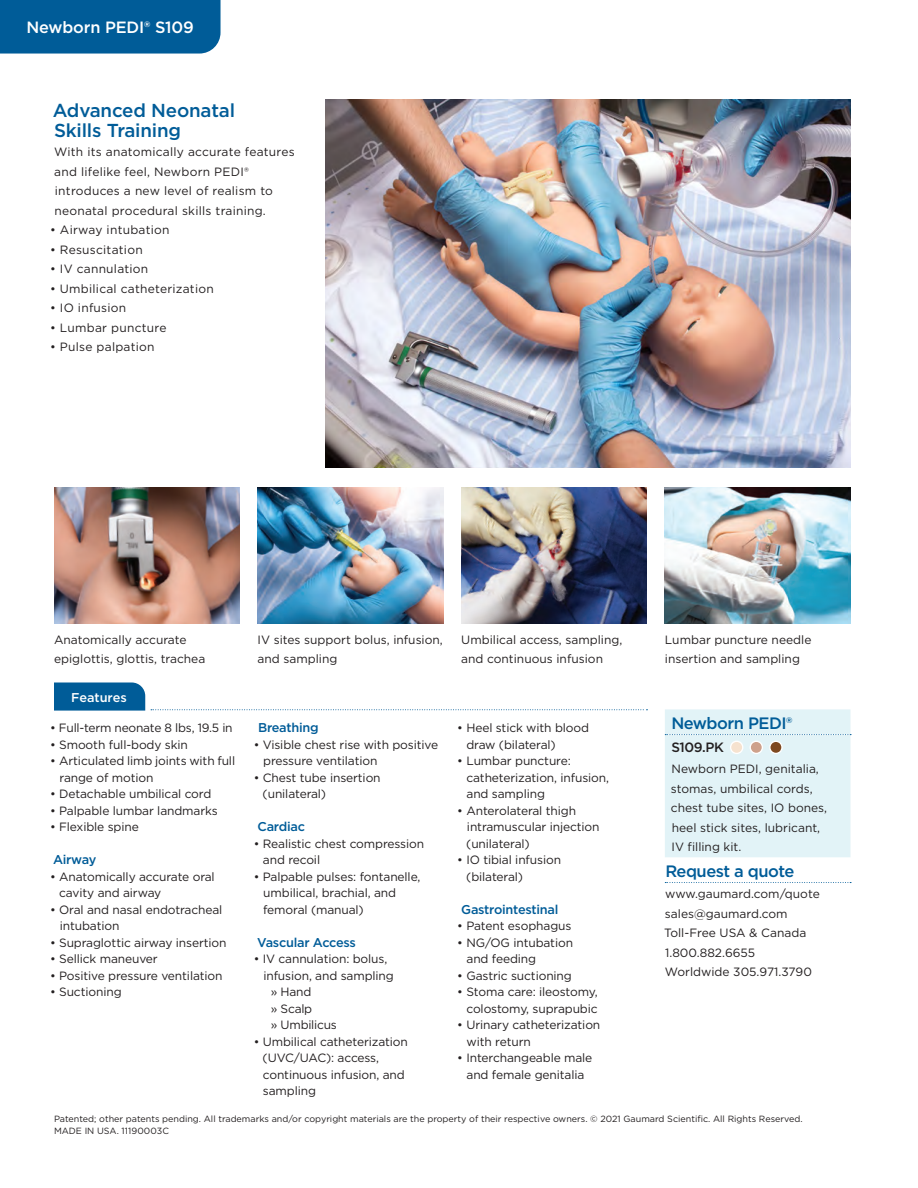
<style>
.page{position:relative;width:918px;height:1188px;background:#fff}
.page>*{position:absolute;margin:0;border:0;box-sizing:border-box;transform-origin:0 0}
.t1{font:500 18.75px/19.5px "Gotham";letter-spacing:-.01em;color:#005c98}
.t2{font:500 16.5px "Gotham";letter-spacing:-.03em;color:#005c98}
.t3{font:500 16.35px "Gotham";letter-spacing:-.01em;color:#fff}
.t4{font:500 13.5px "Gotham";letter-spacing:-.03em;color:#231f20}
.t5{font:500 12.75px "Gotham";letter-spacing:-.02em;color:#005c98}
.t6{font:500 12.75px "Gotham";color:#fff}
.t7{font:12px/16.5px "Gotham";letter-spacing:-.01em;color:#231f20}
.t8{font:12px/19.5px "Gotham";letter-spacing:.02em;color:#231f20}
.t9{font:9px/12px "Gotham";color:#231f20}
</style>
<div class="page">
<div style="left:0;top:0;width:221px;height:54px;background:#005c98"></div>
<img style="left:326px;top:100px;width:524px;height:368px">
<img style="left:665px;top:488px;width:185px;height:136px">
<img style="left:461px;top:488px;width:186px;height:136px">
<img style="left:258px;top:488px;width:185px;height:136px">
<img style="left:54px;top:488px;width:186px;height:136px">
<svg style="left:151px;top:709px;width:496px;height:1px"></svg>
<svg style="left:54px;top:682px;width:91px;height:29px;background:#0b639c"></svg>
<svg style="left:665px;top:882px;width:186px;height:1px"></svg>
<div style="left:665px;top:709px;width:186px;height:148px;background:#e2f3f7"></div>
<h3 class="t3" style="left:27px;top:16px;width:169px">Newborn PEDI® S109</h3>
<p class="t1" style="left:53px;top:100px;width:184px">Advanced Neonatal<br>Skills Training</p>
<p class="t8" style="left:54px;top:142px;width:242px">With its anatomically accurate features and lifelike feel, Newborn PEDI® introduces a new level of realism to neonatal procedural skills training.</p>
<p class="t8" style="left:50px;top:220px;width:121px">• Airway intubation</p>
<p class="t8" style="left:50px;top:239px;width:94px">• Resuscitation</p>
<p class="t8" style="left:50px;top:259px;width:100px">• IV cannulation</p>
<p class="t8" style="left:50px;top:278px;width:165px">• Umbilical catheterization</p>
<p class="t8" style="left:50px;top:298px;width:78px">• IO infusion</p>
<p class="t8" style="left:50px;top:317px;width:118px">• Lumbar puncture</p>
<p class="t8" style="left:50px;top:337px;width:106px">• Pulse palpation</p>
<p class="t7" style="left:54px;top:629px;width:153px;line-height:19.5px">Anatomically accurate epiglottis, glottis, trachea</p>
<p class="t6" style="left:71px;top:689px;width:57px">Features</p>
<p class="t7" style="left:50px;top:719px;width:184px">• Full-term neonate 8 lbs, 19.5 in</p>
<p class="t7" style="left:50px;top:736px;width:139px">• Smooth full-body skin</p>
<p class="t7" style="left:60px;top:752px;width:177px;text-indent:-10px">• Articulated limb joints with full range of motion</p>
<p class="t7" style="left:50px;top:785px;width:163px">• Detachable umbilical cord</p>
<p class="t7" style="left:50px;top:802px;width:169px">• Palpable lumbar landmarks</p>
<p class="t7" style="left:50px;top:818px;width:90px">• Flexible spine</p>
<p class="t5" style="left:53px;top:851px;width:45px">Airway</p>
<p class="t7" style="left:59px;top:868px;width:157px;text-indent:-9px">• Anatomically accurate oral cavity and airway</p>
<p class="t7" style="left:60px;top:901px;width:164px;text-indent:-10px">• Oral and nasal endotracheal intubation</p>
<p class="t7" style="left:50px;top:934px;width:178px">• Supraglottic airway insertion</p>
<p class="t7" style="left:50px;top:950px;width:109px">• Sellick maneuver</p>
<p class="t7" style="left:50px;top:967px;width:174px">• Positive pressure ventilation</p>
<p class="t7" style="left:50px;top:983px;width:73px">• Suctioning</p>
<p class="t7" style="left:258px;top:629px;width:187px;line-height:19.5px">IV sites support bolus, infusion, and sampling</p>
<p class="t7" style="left:461px;top:629px;width:163px;line-height:19.5px">Umbilical access, sampling, and continuous infusion</p>
<p class="t7" style="left:665px;top:629px;width:148px;line-height:19.5px">Lumbar puncture needle insertion and sampling</p>
<p class="t5" style="left:258px;top:719px;width:62px">Breathing</p>
<p class="t7" style="left:263px;top:736px;width:177px;text-indent:-10px">• Visible chest rise with positive pressure ventilation</p>
<p class="t7" style="left:263px;top:769px;width:120px;text-indent:-9px">• Chest tube insertion (unilateral)</p>
<p class="t5" style="left:258px;top:818px;width:49px">Cardiac</p>
<p class="t7" style="left:263px;top:835px;width:163px;text-indent:-9px">• Realistic chest compression and recoil</p>
<p class="t7" style="left:263px;top:868px;width:159px;text-indent:-9px">• Palpable pulses: fontanelle, umbilical, brachial, and femoral (manual)</p>
<p class="t5" style="left:257px;top:934px;width:100px">Vascular Access</p>
<p class="t7" style="left:263px;top:950px;width:132px;text-indent:-10px">• IV cannulation: bolus, infusion, and sampling</p>
<p class="t7" style="left:271px;top:983px;width:42px">» Hand</p>
<p class="t7" style="left:271px;top:1000px;width:43px">» Scalp</p>
<p class="t7" style="left:271px;top:1016px;width:67px">» Umbilicus</p>
<p class="t7" style="left:263px;top:1033px;width:147px;text-indent:-9px">• Umbilical catheterization (UVC/UAC): access, continuous infusion, and sampling</p>
<p class="t7" style="left:466px;top:719px;width:124px;text-indent:-9px">• Heel stick with blood draw (bilateral)</p>
<p class="t7" style="left:466px;top:752px;width:144px;text-indent:-9px">• Lumbar puncture: catheterization, infusion, and sampling</p>
<p class="t7" style="left:466px;top:802px;width:135px;text-indent:-9px">• Anterolateral thigh intramuscular injection (unilateral)</p>
<p class="t7" style="left:466px;top:851px;width:96px;text-indent:-9px">• IO tibial infusion (bilateral)</p>
<p class="t5" style="left:461px;top:901px;width:99px">Gastrointestinal</p>
<p class="t7" style="left:457px;top:917px;width:116px">• Patent esophagus</p>
<p class="t7" style="left:467px;top:934px;width:108px;text-indent:-9px">• NG/OG intubation and feeding</p>
<p class="t7" style="left:457px;top:967px;width:116px">• Gastric suctioning</p>
<p class="t7" style="left:457px;top:983px;width:142px;text-align:right">• Stoma care: ileostomy, colostomy, suprapubic</p>
<p class="t7" style="left:467px;top:1016px;width:135px;text-indent:-9px">• Urinary catheterization with return</p>
<p class="t7" style="left:457px;top:1049px;width:137px;text-align:center">• Interchangeable male and female genitalia</p>
<p class="t2" style="left:671px;top:712px;width:123px">Newborn PEDI®</p>
<p class="t4" style="left:671px;top:738px;width:54px">S109.PK</p>
<p class="t7" style="left:671px;top:759px;width:158px;line-height:19.5px">Newborn PEDI, genitalia, stomas, umbilical cords, chest tube sites, IO bones, heel stick sites, lubricant,<br>IV filling kit.</p>
<p class="t2" style="left:665px;top:860px;width:131px">Request a quote</p>
<p class="t7" style="left:665px;top:885px;width:156px">www.gaumard.com/quote</p>
<p class="t7" style="left:665px;top:905px;width:124px">sales@gaumard.com</p>
<p class="t7" style="left:664px;top:924px;width:144px">Toll-Free USA &amp; Canada</p>
<p class="t7" style="left:665px;top:944px;width:92px">1.800.882.6655</p>
<p class="t7" style="left:665px;top:963px;width:149px">Worldwide 305.971.3790</p>
<p class="t9" style="left:54px;top:1113px;width:750px">Patented; other patents pending. All trademarks and/or copyright materials are the property of their respective owners. © 2021 Gaumard Scientific. All Rights Reserved.<br>MADE IN USA. 11190003C</p>
</div>
